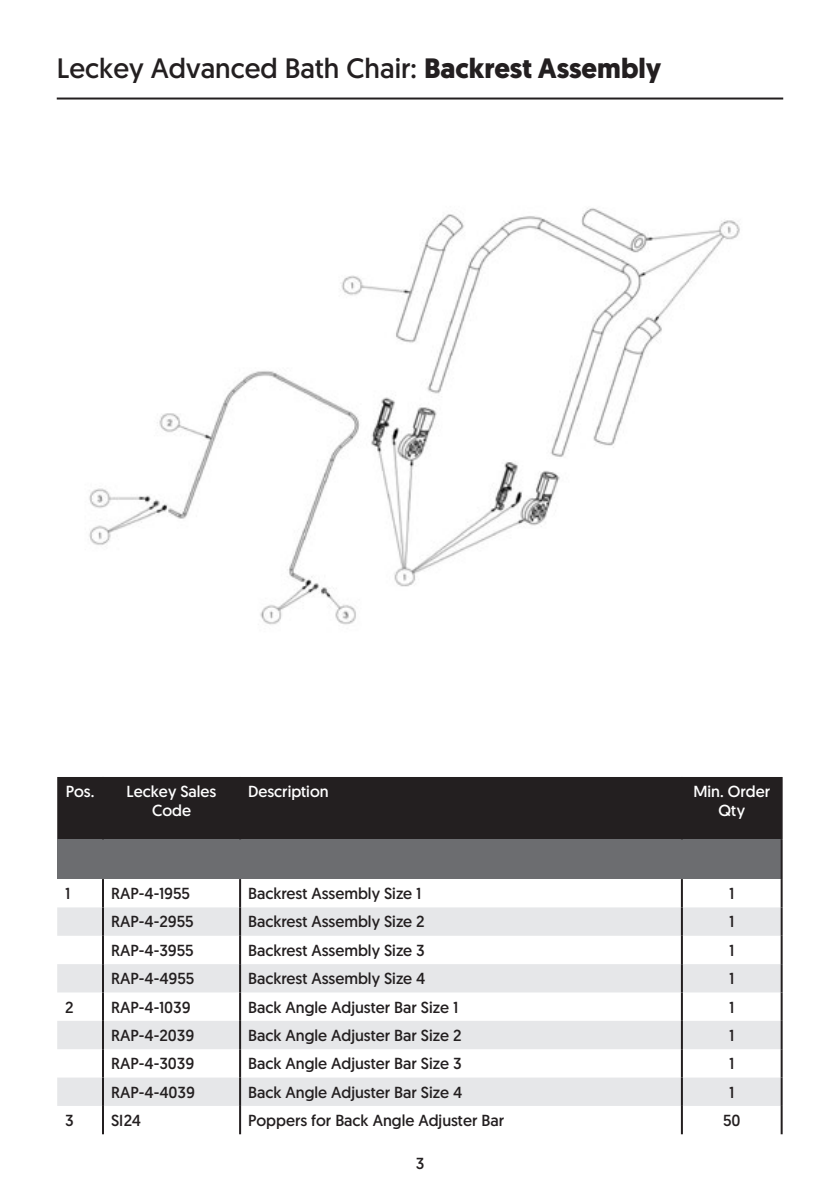
<style>
.page{position:relative;width:840px;height:1191px;background:#fff}
.page>*{position:absolute;margin:0;border:0;box-sizing:border-box;transform-origin:0 0}
.t1{font:28px "Geomanist";color:#231f20}
.Table_Body_Text{font:16px "Geomanist";color:#231f20}
.Table_Body_Text-2{font:16px/19.2px "Geomanist";color:#fff;text-align:center}
.s1{font-weight:700}
</style>
<div class="page">
<hr style="left:57px;top:97px;width:725px;height:2px;background:#231f20">
<div style="left:57px;top:777px;width:723px;height:62px;background:#231f20"></div>
<div style="left:57px;top:839px;width:724px;height:40px;background:#6c6d70"></div>
<svg style="left:57px;top:907px;width:723px;height:199px;fill:#e6e7e9"></svg>
<hr style="left:102px;top:879px;width:2px;height:28px;background:#231f20">
<hr style="left:239px;top:879px;width:2px;height:28px;background:#231f20">
<hr style="left:780px;top:879px;width:2px;height:28px;background:#231f20">
<hr style="left:102px;top:907px;width:2px;height:28px;background:#231f20">
<hr style="left:239px;top:907px;width:2px;height:28px;background:#231f20">
<hr style="left:780px;top:907px;width:2px;height:28px;background:#231f20">
<hr style="left:102px;top:935px;width:2px;height:29px;background:#231f20">
<hr style="left:239px;top:935px;width:2px;height:29px;background:#231f20">
<hr style="left:780px;top:935px;width:2px;height:29px;background:#231f20">
<hr style="left:102px;top:964px;width:2px;height:28px;background:#231f20">
<hr style="left:239px;top:964px;width:2px;height:28px;background:#231f20">
<hr style="left:780px;top:964px;width:2px;height:28px;background:#231f20">
<hr style="left:102px;top:992px;width:2px;height:28px;background:#231f20">
<hr style="left:239px;top:992px;width:2px;height:28px;background:#231f20">
<hr style="left:780px;top:992px;width:2px;height:28px;background:#231f20">
<hr style="left:102px;top:1020px;width:2px;height:29px;background:#231f20">
<hr style="left:239px;top:1020px;width:2px;height:29px;background:#231f20">
<hr style="left:780px;top:1020px;width:2px;height:29px;background:#231f20">
<hr style="left:102px;top:1049px;width:2px;height:28px;background:#231f20">
<hr style="left:239px;top:1049px;width:2px;height:28px;background:#231f20">
<hr style="left:780px;top:1049px;width:2px;height:28px;background:#231f20">
<hr style="left:102px;top:1077px;width:2px;height:29px;background:#231f20">
<hr style="left:239px;top:1077px;width:2px;height:29px;background:#231f20">
<hr style="left:780px;top:1077px;width:2px;height:29px;background:#231f20">
<hr style="left:102px;top:1106px;width:2px;height:28px;background:#231f20">
<hr style="left:239px;top:1106px;width:2px;height:28px;background:#231f20">
<hr style="left:780px;top:1106px;width:2px;height:28px;background:#231f20">
<hr style="left:102px;top:777px;width:2px;height:62px;background:#231f20">
<hr style="left:780px;top:839px;width:2px;height:40px;background:#231f20">
<hr style="left:239px;top:777px;width:2px;height:62px;background:#231f20">
<hr style="left:680px;top:777px;width:2px;height:62px;background:#231f20">
<hr style="left:780px;top:777px;width:2px;height:62px;background:#231f20">
<hr style="left:680px;top:879px;width:2px;height:28px;background:#231f20">
<hr style="left:680px;top:907px;width:2px;height:28px;background:#231f20">
<hr style="left:680px;top:935px;width:2px;height:29px;background:#231f20">
<hr style="left:680px;top:964px;width:2px;height:28px;background:#231f20">
<hr style="left:680px;top:992px;width:2px;height:28px;background:#231f20">
<hr style="left:680px;top:1020px;width:2px;height:29px;background:#231f20">
<hr style="left:680px;top:1049px;width:2px;height:28px;background:#231f20">
<hr style="left:680px;top:1077px;width:2px;height:29px;background:#231f20">
<hr style="left:680px;top:1106px;width:2px;height:28px;background:#231f20">
<img style="left:89px;top:208px;width:651px;height:417px">
<p class="t1" style="left:57px;top:50px;width:606px">Leckey Advanced Bath Chair: <span class="s1">Backrest Assembly</span></p>
<p class="Table_Body_Text-2" style="left:66px;top:781px;width:30px">Pos.</p>
<p class="Table_Body_Text-2" style="left:126px;top:781px;width:91px">Leckey Sales<br>Code</p>
<p class="Table_Body_Text-2" style="left:248px;top:781px;width:82px">Description</p>
<p class="Table_Body_Text-2" style="left:693px;top:781px;width:78px">Min. Order</p>
<p class="Table_Body_Text-2" style="left:718px;top:800px;width:28px">Qty</p>
<p class="Table_Body_Text" style="left:65px;top:883px;width:7px">1</p>
<p class="Table_Body_Text" style="left:111px;top:883px;width:81px">RAP-4-1955</p>
<p class="Table_Body_Text" style="left:248px;top:883px;width:175px">Backrest Assembly Size 1</p>
<p class="Table_Body_Text" style="left:728px;top:883px;width:7px">1</p>
<p class="Table_Body_Text" style="left:111px;top:911px;width:84px">RAP-4-2955</p>
<p class="Table_Body_Text" style="left:248px;top:911px;width:178px">Backrest Assembly Size 2</p>
<p class="Table_Body_Text" style="left:728px;top:911px;width:7px">1</p>
<p class="Table_Body_Text" style="left:111px;top:939px;width:84px">RAP-4-3955</p>
<p class="Table_Body_Text" style="left:248px;top:939px;width:178px">Backrest Assembly Size 3</p>
<p class="Table_Body_Text" style="left:728px;top:939px;width:7px">1</p>
<p class="Table_Body_Text" style="left:111px;top:968px;width:85px">RAP-4-4955</p>
<p class="Table_Body_Text" style="left:248px;top:968px;width:179px">Backrest Assembly Size 4</p>
<p class="Table_Body_Text" style="left:728px;top:968px;width:7px">1</p>
<p class="Table_Body_Text" style="left:65px;top:996px;width:10px">2</p>
<p class="Table_Body_Text" style="left:111px;top:996px;width:81px">RAP-4-1039</p>
<p class="Table_Body_Text" style="left:248px;top:996px;width:211px">Back Angle Adjuster Bar Size 1</p>
<p class="Table_Body_Text" style="left:728px;top:996px;width:7px">1</p>
<p class="Table_Body_Text" style="left:111px;top:1025px;width:85px">RAP-4-2039</p>
<p class="Table_Body_Text" style="left:248px;top:1025px;width:215px">Back Angle Adjuster Bar Size 2</p>
<p class="Table_Body_Text" style="left:728px;top:1025px;width:7px">1</p>
<p class="Table_Body_Text" style="left:111px;top:1053px;width:85px">RAP-4-3039</p>
<p class="Table_Body_Text" style="left:248px;top:1053px;width:215px">Back Angle Adjuster Bar Size 3</p>
<p class="Table_Body_Text" style="left:728px;top:1053px;width:7px">1</p>
<p class="Table_Body_Text" style="left:111px;top:1081px;width:85px">RAP-4-4039</p>
<p class="Table_Body_Text" style="left:248px;top:1081px;width:215px">Back Angle Adjuster Bar Size 4</p>
<p class="Table_Body_Text" style="left:728px;top:1081px;width:7px">1</p>
<p class="Table_Body_Text" style="left:65px;top:1110px;width:10px">3</p>
<p class="Table_Body_Text" style="left:111px;top:1110px;width:31px">SI24</p>
<p class="Table_Body_Text" style="left:248px;top:1110px;width:257px">Poppers for Back Angle Adjuster Bar</p>
<p class="Table_Body_Text" style="left:722px;top:1110px;width:19px">50</p>
<p class="Table_Body_Text" style="left:415px;top:1152px;width:10px">3</p>
</div>
